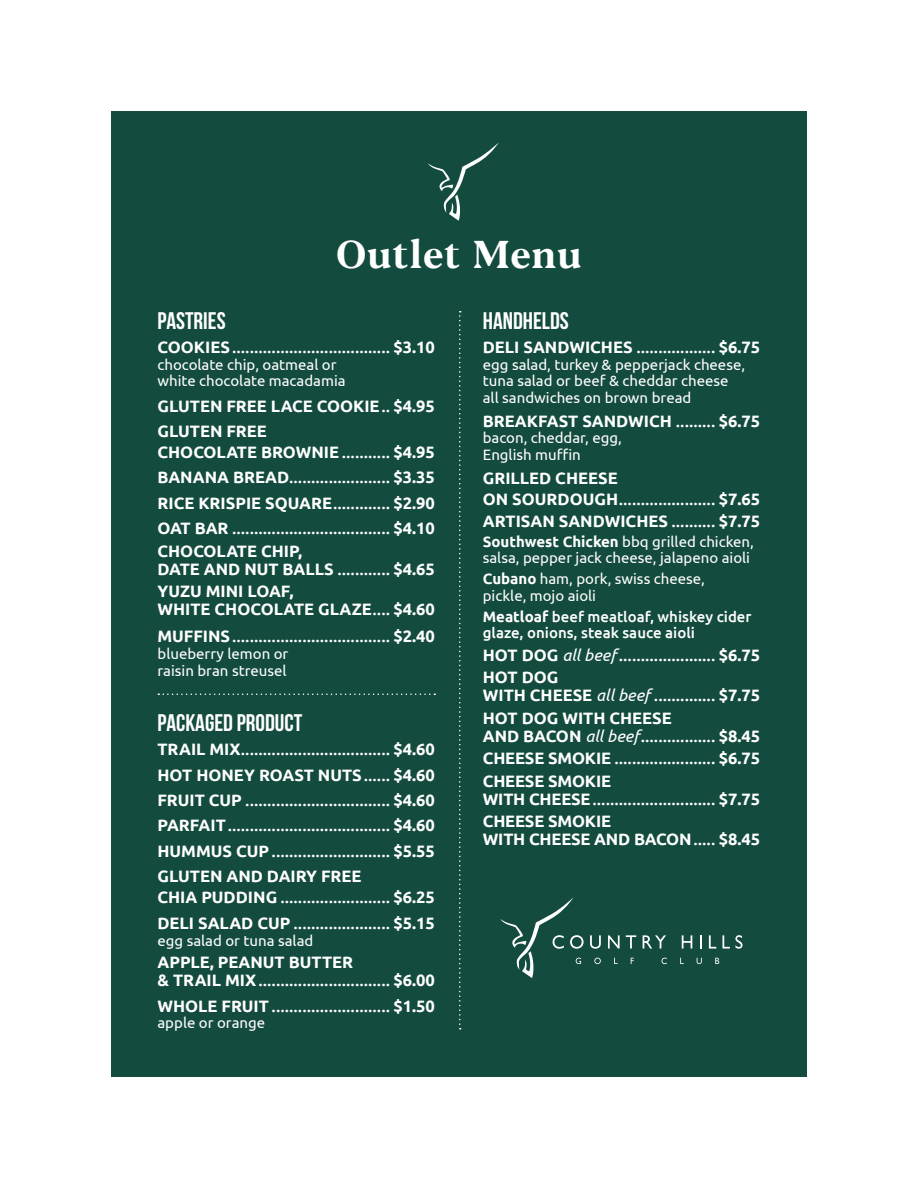
<style>
.page{position:relative;width:918px;height:1188px;background:#fff}
.page>*{position:absolute;margin:0;border:0;box-sizing:border-box;transform-origin:0 0}
.t1{font:700 38.55px "Blacker Text";letter-spacing:.02em;color:#fff}
.t2{font:700 24px "Bebas Neue";color:#fff}
.t3{font:500 16.5px/25.5px "Ubuntu";color:#fff}
.t4{font:700 16.5px/18px "Ubuntu";color:#fff}
.t5{font:15px/16.5px "Ubuntu";color:#fff}
.t6{font:500 15px/16.5px "Ubuntu";color:#fff}
.s1{font-weight:700}
.s2{font-weight:500}
.s3{font-weight:400;font-style:italic}
</style>
<div class="page">
<div style="left:111px;top:111px;width:696px;height:966px;background:#134b3e"></div>
<svg style="left:428px;top:142px;width:71px;height:79px"></svg>
<svg style="left:459px;top:311px;width:2px;height:719px"></svg>
<svg style="left:158px;top:694px;width:277px;height:1px"></svg>
<svg style="left:590px;top:935px;width:11px;height:14px"></svg>
<svg style="left:608px;top:935px;width:12px;height:14px"></svg>
<svg style="left:626px;top:935px;width:10px;height:14px"></svg>
<svg style="left:643px;top:935px;width:23px;height:14px"></svg>
<svg style="left:682px;top:935px;width:10px;height:14px"></svg>
<svg style="left:700px;top:935px;width:2px;height:14px"></svg>
<svg style="left:709px;top:935px;width:7px;height:14px"></svg>
<svg style="left:722px;top:935px;width:20px;height:14px"></svg>
<svg style="left:500px;top:898px;width:84px;height:80px"></svg>
<svg style="left:594px;top:958px;width:7px;height:6px"></svg>
<svg style="left:631px;top:958px;width:3px;height:6px"></svg>
<svg style="left:662px;top:958px;width:5px;height:6px"></svg>
<svg style="left:680px;top:958px;width:4px;height:6px"></svg>
<svg style="left:697px;top:958px;width:5px;height:6px"></svg>
<svg style="left:715px;top:958px;width:4px;height:6px"></svg>
<h1 class="t1" style="left:336px;top:230px;width:248px">Outlet Menu</h1>
<h2 class="t2" style="left:158px;top:308px;width:70px">PASTRIES</h2>
<p class="t3" style="left:158px;top:334px;width:279px"><span class="s1">COOKIES</span>.................................... <span class="s1">$3.10</span></p>
<p class="t5" style="left:158px;top:355px;width:190px">chocolate chip, oatmeal or white chocolate macadamia</p>
<p class="t4" style="left:158px;top:393px;width:279px;line-height:25.5px">GLUTEN FREE LACE COOKIE<span class="s2">..</span> $4.95<br>GLUTEN FREE</p>
<p class="t3" style="left:158px;top:439px;width:279px;text-align:justify"><span class="s1">CHOCOLATE BROWNIE</span> ........... <span class="s1">$4.95<br>BANANA BREAD</span>....................... <span class="s1">$3.35<br>RICE KRISPIE SQUARE</span>............. <span class="s1">$2.90<br>OAT BAR</span> .................................... <span class="s1">$4.10</span></p>
<p class="t4" style="left:158px;top:542px;width:279px">CHOCOLATE CHIP,<br>DATE AND NUT BALLS <span class="s2">............</span> $4.65</p>
<p class="t4" style="left:158px;top:582px;width:279px">YUZU MINI LOAF,<br>WHITE CHOCOLATE GLAZE<span class="s2">....</span> $4.60</p>
<p class="t3" style="left:158px;top:623px;width:279px"><span class="s1">MUFFINS</span>.................................... <span class="s1">$2.40</span></p>
<p class="t5" style="left:158px;top:645px;width:132px">blueberry lemon or raisin bran streusel</p>
<h2 class="t2" style="left:158px;top:710px;width:146px">PACKAGED PRODUCT</h2>
<p class="t3" style="left:158px;top:736px;width:279px;text-align:justify"><span class="s1">TRAIL MIX</span>.................................. <span class="s1">$4.60<br>HOT HONEY ROAST NUTS</span>...... <span class="s1">$4.60<br>FRUIT CUP</span> ................................. <span class="s1">$4.60<br>PARFAIT</span>..................................... <span class="s1">$4.60<br>HUMMUS CUP</span>........................... <span class="s1">$5.55<br>GLUTEN AND DAIRY FREE</span></p>
<p class="t3" style="left:158px;top:884px;width:279px"><span class="s1">CHIA PUDDING</span> ......................... <span class="s1">$6.25<br>DELI SALAD CUP</span> ...................... <span class="s1">$5.15</span></p>
<p class="t5" style="left:158px;top:931px;width:157px">egg salad or tuna salad</p>
<p class="t4" style="left:158px;top:953px;width:279px">APPLE, PEANUT BUTTER<br>&amp; TRAIL MIX<span class="s2">..............................</span> $6.00</p>
<p class="t3" style="left:158px;top:992px;width:279px"><span class="s1">WHOLE FRUIT</span> ........................... <span class="s1">$1.50</span></p>
<p class="t5" style="left:158px;top:1014px;width:109px">apple or orange</p>
<h2 class="t2" style="left:483px;top:308px;width:88px">HANDHELDS</h2>
<p class="t4" style="left:483px;top:338px;width:279px">DELI SANDWICHES <span class="s2">..................</span> $6.75</p>
<p class="t5" style="left:483px;top:355px;width:264px">egg salad, turkey &amp; pepperjack cheese, tuna salad or beef &amp; cheddar cheese all sandwiches on brown bread</p>
<p class="t4" style="left:483px;top:411px;width:279px">BREAKFAST SANDWICH <span class="s2">.........</span> $6.75</p>
<p class="t5" style="left:483px;top:429px;width:141px">bacon, cheddar, egg,<br>English muffin</p>
<p class="t4" style="left:483px;top:467px;width:279px;line-height:21px">GRILLED CHEESE<br>ON SOURDOUGH<span class="s2">......................</span> $7.65</p>
<p class="t4" style="left:483px;top:512px;width:279px">ARTISAN SANDWICHES <span class="s2">..........</span> $7.75</p>
<p class="t5" style="left:483px;top:532px;width:273px"><span class="s1">Southwest Chicken</span> bbq grilled chicken, salsa, pepper jack cheese, jalapeno aioli</p>
<p class="t5" style="left:483px;top:570px;width:224px"><span class="s1">Cubano</span> ham, pork, swiss cheese, pickle, mojo aioli</p>
<p class="t6" style="left:483px;top:607px;width:270px"><span class="s1">Meatloaf</span> beef meatloaf, whiskey cider glaze, onions, steak sauce aioli</p>
<p class="t3" style="left:483px;top:643px;width:279px;line-height:22.5px"><span class="s1">HOT DOG</span> <span class="s3">all beef</span>...................... <span class="s1">$6.75<br>HOT DOG</span></p>
<p class="t4" style="left:483px;top:684px;width:279px;line-height:22.5px">WITH CHEESE <span class="s3">all beef</span> <span class="s2">..............</span> $7.75<br>HOT DOG WITH CHEESE</p>
<p class="t4" style="left:483px;top:724px;width:279px;line-height:22.5px;text-align:justify">AND BACON <span class="s3">all beef</span><span class="s2">.................</span> $8.45<br>CHEESE SMOKIE <span class="s2">.......................</span> $6.75<br>CHEESE SMOKIE</p>
<p class="t3" style="left:483px;top:787px;width:279px;line-height:22.5px"><span class="s1">WITH CHEESE</span>............................ <span class="s1">$7.75<br>CHEESE SMOKIE</span></p>
<p class="t4" style="left:483px;top:830px;width:279px">WITH CHEESE AND BACON<span class="s2">.....</span> $8.45</p>
</div>
